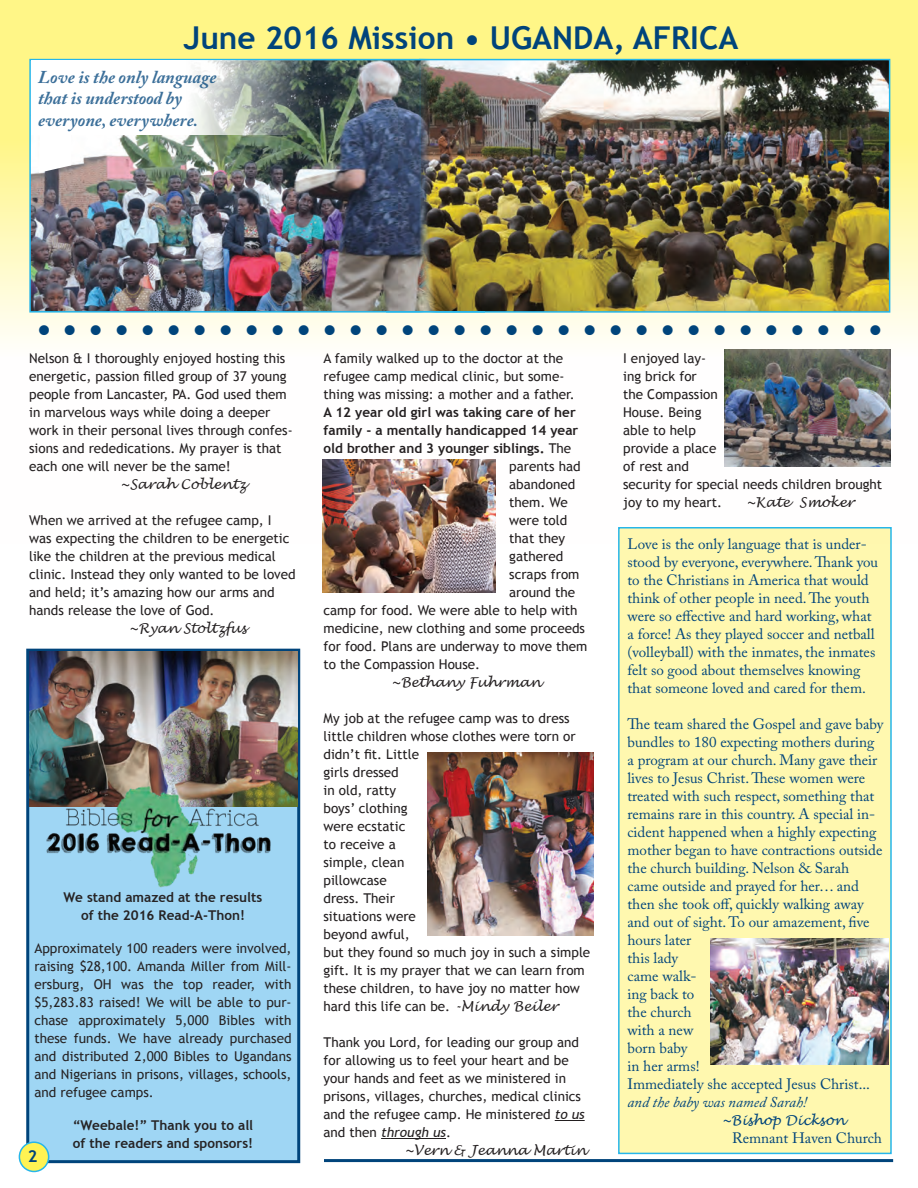
<style>
.page{position:relative;width:918px;height:1188px;background:#fff}
.page>*{position:absolute;margin:0;border:0;box-sizing:border-box;transform-origin:0 0}
.t1{font:700 31.5px "Trebuchet MS";color:#00447b}
.t2{font:italic 700 18px/21.6px "Adobe Caslon Pro";color:#00447b}
.t3{font:700 16.5px "Trebuchet MS";color:#00447b}
.t4{font:15px/18px "Adobe Caslon Pro";color:#00447b}
.t5{font:13.5px/18px "Trebuchet MS";color:#231f20}
.t6{font:13.5px/18px "Trebuchet MS";color:#262324;text-align:justify}
.t7{font:700 13.5px "Trebuchet MS";color:#231f20}
.t8{font:700 13.5px "Trebuchet MS";color:#262324}
.t9{font:italic 13.5px "Lucida Handwriting";color:#231f20}
.t10{font:italic 13.5px "Lucida Handwriting";color:#00447b}
.s1{font-weight:400}
.s2{font-family:"Lucida Handwriting";font-style:italic}
.s3{font-style:italic}
</style>
<div class="page">
<div style="left:26px;top:649px;width:274px;height:514px;background:#9fd6f4;border:3px solid #00447b"></div>
<div style="left:618px;top:527px;width:274px;height:627px;background:#fff8af;border:2px solid #26b6ea"></div>
<svg style="left:0;top:0;width:918px;height:544px"></svg>
<hr style="left:324px;top:1159px;width:569px;height:3px;background:#00447b">
<div style="left:19px;top:1142px;width:30px;height:29px;background:#fff353;border-radius:50%"></div>
<div style="left:19px;top:1141px;width:30px;height:31px;border:2px solid #26b6ea;border-radius:50%"></div>
<hr style="left:555px;top:1120px;width:30px;height:1px;background:#231f20">
<hr style="left:381px;top:1138px;width:65px;height:1px;background:#231f20">
<img style="left:323px;top:459px;width:173px;height:134px">
<img style="left:427px;top:753px;width:167px;height:182px">
<img style="left:725px;top:350px;width:166px;height:117px">
<img style="left:710px;top:938px;width:179px;height:126px">
<img style="left:438px;top:62px;width:449px;height:248px">
<div style="left:419px;top:59px;width:471px;height:254px;border:2px solid #26b6ea"></div>
<img style="left:32px;top:62px;width:403px;height:248px">
<div style="left:29px;top:59px;width:409px;height:254px;border:2px solid #26b6ea"></div>
<svg style="left:39px;top:135px;width:32px;height:38px"></svg>
<svg style="left:31px;top:60px;width:283px;height:75px"></svg>
<hr style="left:386px;top:311px;width:99px;height:2px;background:#26b6ea">
<img style="left:178px;top:651px;width:120px;height:156px">
<img style="left:29px;top:651px;width:149px;height:156px">
<img style="left:46px;top:781px;width:230px;height:107px">
<p class="t1" style="left:184px;top:18px;width:556px">June 2016 Mission • UGANDA, AFRICA</p>
<h2 class="t2" style="left:38px;top:66px;width:180px">Love is the only language that is understood by everyone, everywhere.</h2>
<p class="t1" style="left:36px;top:308px;width:850px">• • • • • • • • • • • • • • • • • • • • • • • • • • • • • • • • •</p>
<p class="t5" style="left:29px;top:349px;width:265px">Nelson &amp; I thoroughly enjoyed hosting this energetic, passion filled group of 37 young people from Lancaster, PA. God used them in marvelous ways while doing a deeper work in their personal lives through confes&shy;sions and rededications. My prayer is that each one will never be the same!</p>
<p class="t9" style="left:121px;top:476px;width:128px">~Sarah Coblentz</p>
<p class="t5" style="left:29px;top:511px;width:268px">When we arrived at the refugee camp, I was expecting the children to be energetic like the children at the previous medical clinic. Instead they only wanted to be loved and held; it’s amazing how our arms and hands release the love of God.</p>
<p class="t9" style="left:129px;top:620px;width:119px">~Ryan Stoltzfus</p>
<p class="t8" style="left:64px;top:889px;width:200px">We stand amazed at the results</p>
<p class="t8" style="left:81px;top:907px;width:165px">of the 2016 Read-A-Thon!</p>
<p class="t6" style="left:34px;top:939px;width:259px">Approximately 100 readers were involved, raising $28,100. Amanda Miller from Mill&shy;ersburg, OH was the top reader, with $5,283.83 raised! We will be able to pur&shy;chase approximately 5,000 Bibles with these funds. We have already purchased and distributed 2,000 Bibles to Ugandans and Nigerians in prisons, villages, schools, and refugee camps.</p>
<p class="t8" style="left:73px;top:1117px;width:182px">“Weebale!” Thank you to all</p>
<p class="t8" style="left:73px;top:1135px;width:182px">of the readers and sponsors!</p>
<p class="t3" style="left:28px;top:1146px;width:11px">2</p>
<p class="t5" style="left:324px;top:349px;width:241px">A family walked up to the doctor at the</p>
<p class="t5" style="left:324px;top:367px;width:242px">refugee camp medical clinic, but some-</p>
<p class="t5" style="left:324px;top:385px;width:253px">thing was missing: a mother and a father.</p>
<p class="t7" style="left:324px;top:404px;width:254px">A 12 year old girl was taking care of her</p>
<p class="t7" style="left:324px;top:422px;width:256px">family - a mentally handicapped 14 year</p>
<p class="t7" style="left:324px;top:440px;width:249px">old brother and 3 younger siblings. <span class="s1">The</span></p>
<p class="t5" style="left:509px;top:457px;width:73px">parents had</p>
<p class="t5" style="left:509px;top:475px;width:68px">abandoned</p>
<p class="t5" style="left:509px;top:493px;width:60px">them. We</p>
<p class="t5" style="left:509px;top:511px;width:60px">were told</p>
<p class="t5" style="left:509px;top:529px;width:57px">that they</p>
<p class="t5" style="left:509px;top:547px;width:56px">gathered</p>
<p class="t5" style="left:509px;top:565px;width:72px">scraps from</p>
<p class="t5" style="left:509px;top:583px;width:67px">around the</p>
<p class="t5" style="left:324px;top:601px;width:256px">camp for food. We were able to help with</p>
<p class="t5" style="left:324px;top:619px;width:263px">medicine, new clothing and some proceeds</p>
<p class="t5" style="left:324px;top:637px;width:266px">for food. Plans are underway to move them</p>
<p class="t5" style="left:324px;top:655px;width:158px">to the Compassion House.</p>
<p class="t9" style="left:392px;top:674px;width:151px">~Bethany Fuhrman</p>
<p class="t5" style="left:324px;top:709px;width:268px">My job at the refugee camp was to dress little children whose clothes were torn or didn’t fit. Little<br>girls dressed<br>in old, ratty<br>boys’ clothing<br>were ecstatic<br>to receive a<br>simple, clean<br>pillowcase<br>dress. Their<br>situations were<br>beyond awful,<br>but they found so much joy in such a simple gift. It is my prayer that we can learn from these children, to have joy no matter how hard this life can be. <span class="s2">-Mindy Beiler</span></p>
<p class="t5" style="left:324px;top:1033px;width:263px">Thank you Lord, for leading our group and for allowing us to feel your heart and be your hands and feet as we ministered in prisons, villages, churches, medical clinics and the refugee camp. He ministered <span class="s3">to us </span>and then <span class="s3">through us</span>.</p>
<p class="t9" style="left:405px;top:1142px;width:183px">~Vern &amp; Jeanna Martin</p>
<p class="t5" style="left:623px;top:349px;width:261px">I enjoyed lay-<br>ing brick for<br>the Compassion<br>House. Being<br>able to help<br>provide a place<br>of rest and<br>security for special needs children brought joy to my heart.</p>
<p class="t9" style="left:746px;top:494px;width:109px">~Kate Smoker</p>
<p class="t4" style="left:627px;top:535px;width:252px">Love is the only language that is under&shy;stood by everyone, everywhere. Thank you to the Christians in America that would think of other people in need. The youth were so effective and hard working, what a force! As they played soccer and netball (volleyball) with the inmates, the inmates felt so good about themselves knowing that someone loved and cared for them.</p>
<p class="t4" style="left:627px;top:715px;width:257px">The team shared the Gospel and gave baby bundles to 180 expecting mothers during a program at our church. Many gave their lives to Jesus Christ. These women were treated with such respect, something that remains rare in this country. A special in&shy;cident happened when a highly expecting mother began to have contractions outside the church building. Nelson &amp; Sarah came outside and prayed for her… and then she took off, quickly walking away and out of sight. To our amazement, five hours later<br>this lady<br>came walk-<br>ing back to<br>the church<br>with a new<br>born baby<br>in her arms!<br>Immediately she accepted Jesus Christ... <span class="s3">and the baby was named Sarah!</span></p>
<p class="t10" style="left:722px;top:1112px;width:124px">~Bishop Dickson</p>
<p class="t4" style="left:732px;top:1129px;width:151px">Remnant Haven Church</p>
</div>
